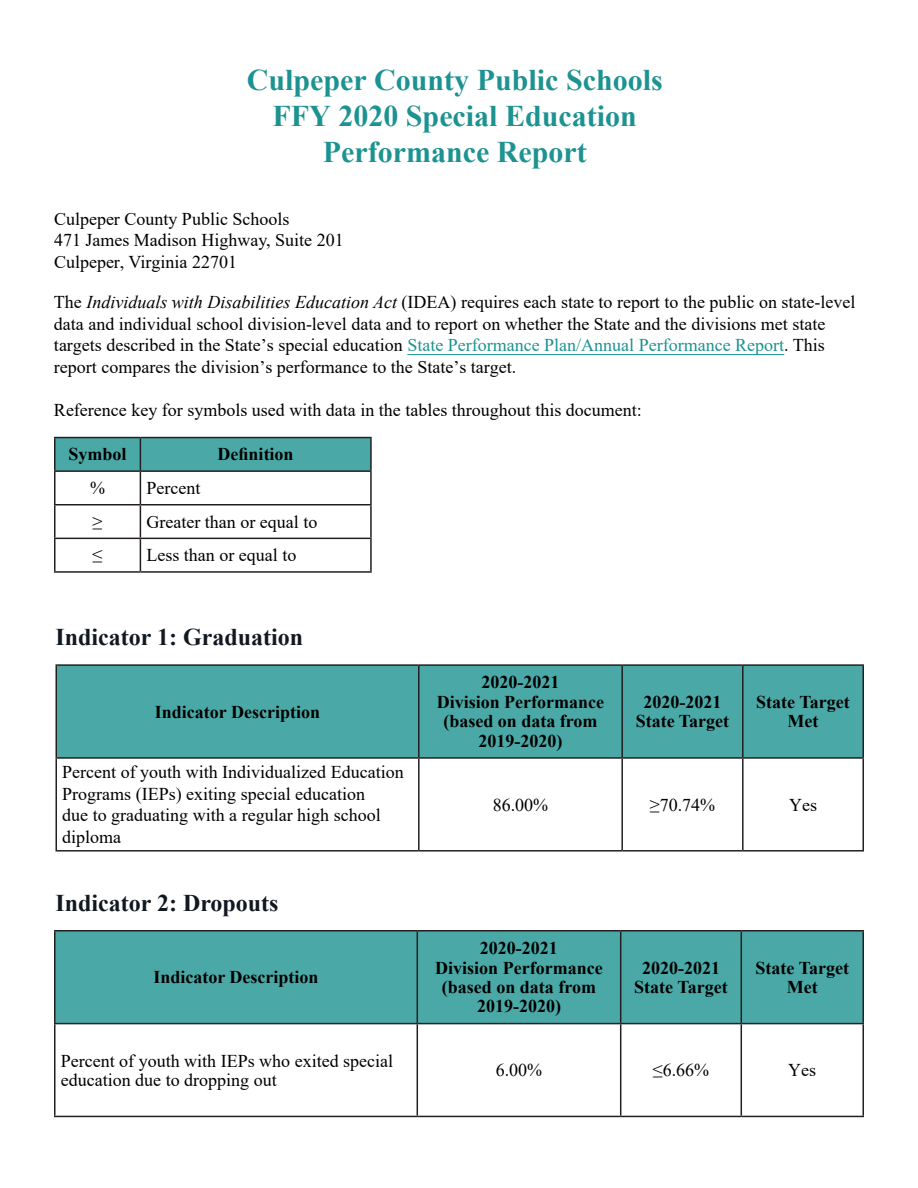
<style>
.page{position:relative;width:918px;height:1188px;background:#fff}
.page>*{position:absolute;margin:0;border:0;box-sizing:border-box;transform-origin:0 0}
.t1{font:700 30px/36px "Times New Roman";color:#1d9391;text-align:center}
.Heading_2{font:700 24px "Times New Roman";color:#101820}
.t2{font:18px/21.6px "Times New Roman";color:#000}
.t3{font:700 18px/19.4px "Times New Roman";color:#000;text-align:center}
.s1{font-style:italic}
.s2{color:#1d9391}
</style>
<div class="page">
<div style="left:56px;top:438px;width:314px;height:32px;background:#4aa9a7"></div>
<hr style="left:54px;top:437px;width:86px;height:1px;background:#231f20">
<hr style="left:54px;top:438px;width:2px;height:32px;background:#231f20">
<hr style="left:140px;top:437px;width:232px;height:1px;background:#231f20">
<hr style="left:140px;top:438px;width:1px;height:32px;background:#231f20">
<hr style="left:370px;top:438px;width:2px;height:32px;background:#231f20">
<hr style="left:54px;top:470px;width:86px;height:2px;background:#231f20">
<hr style="left:54px;top:472px;width:2px;height:32px;background:#231f20">
<hr style="left:140px;top:470px;width:232px;height:2px;background:#231f20">
<hr style="left:140px;top:472px;width:1px;height:32px;background:#231f20">
<hr style="left:370px;top:472px;width:2px;height:32px;background:#231f20">
<hr style="left:54px;top:504px;width:86px;height:2px;background:#231f20">
<hr style="left:54px;top:505px;width:2px;height:33px;background:#231f20">
<hr style="left:140px;top:504px;width:232px;height:2px;background:#231f20">
<hr style="left:140px;top:505px;width:1px;height:33px;background:#231f20">
<hr style="left:370px;top:505px;width:2px;height:33px;background:#231f20">
<hr style="left:54px;top:538px;width:86px;height:1px;background:#231f20">
<hr style="left:54px;top:539px;width:2px;height:32px;background:#231f20">
<hr style="left:140px;top:538px;width:232px;height:1px;background:#231f20">
<hr style="left:140px;top:539px;width:1px;height:32px;background:#231f20">
<hr style="left:370px;top:539px;width:2px;height:32px;background:#231f20">
<hr style="left:54px;top:571px;width:86px;height:2px;background:#231f20">
<hr style="left:140px;top:571px;width:232px;height:2px;background:#231f20">
<div style="left:57px;top:666px;width:805px;height:91px;background:#4aa9a7"></div>
<hr style="left:56px;top:664px;width:363px;height:2px;background:#231f20">
<hr style="left:56px;top:666px;width:1px;height:91px;background:#231f20">
<hr style="left:419px;top:664px;width:203px;height:2px;background:#231f20">
<hr style="left:418px;top:666px;width:2px;height:91px;background:#231f20">
<hr style="left:622px;top:664px;width:121px;height:2px;background:#231f20">
<hr style="left:621px;top:666px;width:2px;height:91px;background:#231f20">
<hr style="left:743px;top:664px;width:121px;height:2px;background:#231f20">
<hr style="left:742px;top:666px;width:2px;height:91px;background:#231f20">
<hr style="left:862px;top:666px;width:2px;height:91px;background:#231f20">
<hr style="left:56px;top:757px;width:363px;height:2px;background:#231f20">
<hr style="left:56px;top:759px;width:1px;height:91px;background:#231f20">
<hr style="left:419px;top:757px;width:203px;height:2px;background:#231f20">
<hr style="left:418px;top:759px;width:2px;height:91px;background:#231f20">
<hr style="left:622px;top:757px;width:121px;height:2px;background:#231f20">
<hr style="left:621px;top:759px;width:2px;height:91px;background:#231f20">
<hr style="left:743px;top:757px;width:121px;height:2px;background:#231f20">
<hr style="left:742px;top:759px;width:2px;height:91px;background:#231f20">
<hr style="left:862px;top:759px;width:2px;height:91px;background:#231f20">
<hr style="left:56px;top:850px;width:363px;height:2px;background:#231f20">
<hr style="left:419px;top:850px;width:203px;height:2px;background:#231f20">
<hr style="left:622px;top:850px;width:121px;height:2px;background:#231f20">
<hr style="left:743px;top:850px;width:121px;height:2px;background:#231f20">
<div style="left:56px;top:932px;width:806px;height:91px;background:#4aa9a7"></div>
<hr style="left:54px;top:930px;width:363px;height:2px;background:#231f20">
<hr style="left:54px;top:932px;width:2px;height:91px;background:#231f20">
<hr style="left:417px;top:930px;width:204px;height:2px;background:#231f20">
<hr style="left:417px;top:932px;width:1px;height:91px;background:#231f20">
<hr style="left:621px;top:930px;width:120px;height:2px;background:#231f20">
<hr style="left:620px;top:932px;width:1px;height:91px;background:#231f20">
<hr style="left:741px;top:930px;width:123px;height:2px;background:#231f20">
<hr style="left:741px;top:932px;width:1px;height:91px;background:#231f20">
<hr style="left:862px;top:932px;width:2px;height:91px;background:#231f20">
<hr style="left:54px;top:1023px;width:363px;height:1px;background:#231f20">
<hr style="left:54px;top:1024px;width:2px;height:92px;background:#231f20">
<hr style="left:417px;top:1023px;width:204px;height:1px;background:#231f20">
<hr style="left:417px;top:1024px;width:1px;height:92px;background:#231f20">
<hr style="left:621px;top:1023px;width:120px;height:1px;background:#231f20">
<hr style="left:620px;top:1024px;width:1px;height:92px;background:#231f20">
<hr style="left:741px;top:1023px;width:123px;height:1px;background:#231f20">
<hr style="left:741px;top:1024px;width:1px;height:92px;background:#231f20">
<hr style="left:862px;top:1024px;width:2px;height:92px;background:#231f20">
<hr style="left:54px;top:1116px;width:363px;height:1px;background:#231f20">
<hr style="left:417px;top:1116px;width:204px;height:1px;background:#231f20">
<hr style="left:621px;top:1116px;width:120px;height:1px;background:#231f20">
<hr style="left:741px;top:1116px;width:123px;height:1px;background:#231f20">
<hr style="left:407px;top:354px;width:377px;height:1px;background:#1d9391">
<h1 class="t1" style="left:247px;top:61px;width:417px">Culpeper County Public Schools<br>FFY 2020 Special Education<br>Performance Report</h1>
<p class="t2" style="left:54px;top:207px;width:291px">Culpeper County Public Schools<br>471 James Madison Highway, Suite 201<br>Culpeper, Virginia 22701</p>
<p class="t2" style="left:54px;top:291px;width:803px">The <span class="s1">Individuals with Disabilities Education Act</span> (IDEA) requires each state to report to the public on state-level data and individual school division-level data and to report on whether the State and the divisions met state targets described in the State’s special education <span class="s2">State Performance Plan/Annual Performance Report</span>. This report compares the division’s performance to the State’s target.</p>
<p class="t2" style="left:54px;top:399px;width:589px">Reference key for symbols used with data in the tables throughout this document:</p>
<p class="t3" style="left:69px;top:444px;width:60px">Symbol</p>
<p class="t3" style="left:218px;top:444px;width:78px">Definition</p>
<p class="t2" style="left:90px;top:477px;width:16px">%</p>
<p class="t2" style="left:146px;top:477px;width:55px">Percent</p>
<p class="t2" style="left:93px;top:510px;width:11px">≥</p>
<p class="t2" style="left:146px;top:510px;width:172px">Greater than or equal to</p>
<p class="t2" style="left:93px;top:544px;width:11px">≤</p>
<p class="t2" style="left:146px;top:544px;width:151px">Less than or equal to</p>
<h2 class="Heading_2" style="left:56px;top:620px;width:249px">Indicator 1: Graduation</h2>
<p class="t3" style="left:155px;top:701px;width:167px">Indicator Description</p>
<p class="t2" style="left:62px;top:761px;width:343px">Percent of youth with Individualized Education Programs (IEPs) exiting special education<br>due to graduating with a regular high school diploma</p>
<h2 class="Heading_2" style="left:56px;top:886px;width:225px">Indicator 2: Dropouts</h2>
<p class="t3" style="left:153px;top:967px;width:167px">Indicator Description</p>
<p class="t3" style="left:437px;top:672px;width:169px">2020-2021<br>Division Performance (based on data from<br>2019-2020)</p>
<p class="t3" style="left:636px;top:692px;width:95px">2020-2021<br>State Target</p>
<p class="t3" style="left:756px;top:692px;width:95px">State Target<br>Met</p>
<p class="t2" style="left:493px;top:793px;width:57px">86.00%</p>
<p class="t2" style="left:650px;top:793px;width:67px">≥70.74%</p>
<p class="t2" style="left:789px;top:793px;width:29px">Yes</p>
<p class="t3" style="left:435px;top:938px;width:169px">2020-2021<br>Division Performance (based on data from<br>2019-2020)</p>
<p class="t3" style="left:634px;top:957px;width:95px">2020-2021<br>State Target</p>
<p class="t3" style="left:756px;top:957px;width:95px">State Target<br>Met</p>
<p class="t2" style="left:61px;top:1050px;width:334px;line-height:19.4px">Percent of youth with IEPs who exited special education due to dropping out</p>
<p class="t2" style="left:496px;top:1059px;width:48px">6.00%</p>
<p class="t2" style="left:653px;top:1059px;width:58px">≤6.66%</p>
<p class="t2" style="left:788px;top:1059px;width:29px">Yes</p>
</div>
